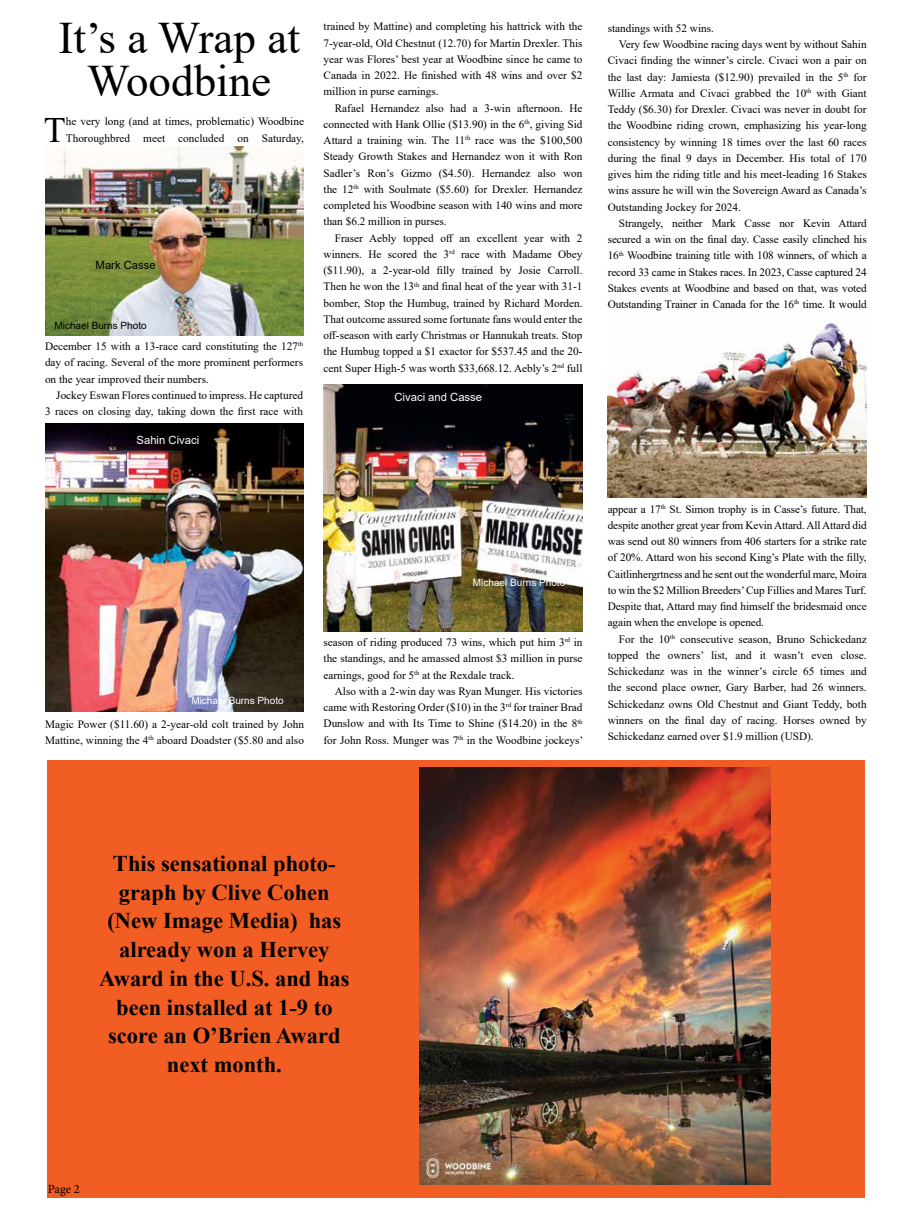
<style>
.page{position:relative;width:912px;height:1215px;background:#fff}
.page>*{position:absolute;margin:0;border:0;box-sizing:border-box;transform-origin:0 0}
.t1{font:45px/43.8px "Times New Roman";color:#000;text-align:center}
.t2{font:35.75px "Times New Roman";color:#000}
.t3{font:700 22.5px/28.8px "Times New Roman";color:#000;text-align:center}
.t4{font:12.5px "Minion Pro";color:#000}
.t5{font:11.25px/16.2px "Times New Roman";color:#000;text-align:justify}
.t6{font:11.25px "Arial";color:#fff}
.t7{font:11.25px "Arial";color:#000}
.t8{font:10px "Arial";color:#fff}
.t9{font:10px "Arial";color:#000}
.s1{color:#000}
</style>
<div class="page">
<div style="left:47px;top:761px;width:817px;height:437px;background:#f15d23"></div>
<img style="left:45px;top:146px;width:259px;height:189px">
<img style="left:45px;top:424px;width:259px;height:287px">
<img style="left:607px;top:319px;width:259px;height:179px">
<img style="left:323px;top:385px;width:259px;height:247px">
<img style="left:419px;top:767px;width:351px;height:417px">
<h1 class="t1" style="left:59px;top:14px;width:243px">It’s a Wrap at<br>Woodbine</h1>
<h2 class="t2" style="left:44px;top:104px;width:23px">T</h2>
<p class="t5" style="left:66px;top:113px;width:239px">he very long (and at times, problematic) Woodbine<br>Thoroughbred meet concluded on Saturday,</p>
<p class="t7" style="left:96px;top:258px;width:62px">Mark Casse</p>
<p class="t9" style="left:54px;top:318px;width:94px">Michael Burns Photo</p>
<p class="t5" style="left:45px;top:338px;width:259px">December 15 with a 13-race card constituting the 127<sup>th </sup>day of racing. Several of the more prominent performers on the year improved their numbers.</p>
<p class="t5" style="left:45px;top:387px;width:259px;text-align:right">Jockey Eswan Flores continued to impress. He captured<br>3 races on closing day, taking down the first race with</p>
<p class="t6" style="left:137px;top:432px;width:64px">Sahin Civaci</p>
<p class="t5" style="left:323px;top:18px;width:260px">trained by Mattine) and completing his hattrick with the 7-year-old, Old Chestnut (12.70) for Martin Drexler. This year was Flores’ best year at Woodbine since he came to Canada in 2022. He finished with 48 wins and over $2 million in purse earnings.</p>
<p class="t5" style="left:323px;top:99px;width:260px;text-indent:11px">Rafael Hernandez also had a 3-win afternoon. He connected with Hank Ollie ($13.90) in the 6<sup>th</sup>, giving Sid Attard a training win. The 11<sup>th</sup> race was the $100,500<br>Steady Growth Stakes and Hernandez won it with Ron Sadler’s Ron’s Gizmo ($4.50). Hernandez also won the 12<sup>th</sup> with Soulmate ($5.60) for Drexler. Hernandez completed his Woodbine season with 140 wins and more than $6.2 million in purses.</p>
<p class="t5" style="left:323px;top:229px;width:260px;text-indent:11px">Fraser Aebly topped off an excellent year with 2 winners. He scored the 3<sup>rd</sup> race with Madame Obey ($11.90), a 2-year-old filly trained by Josie Carroll.<br>Then he won the 13<sup>th</sup> and final heat of the year with 31-1 bomber, Stop the Humbug, trained by Richard Morden.<br>That outcome assured some fortunate fans would enter the off-season with early Christmas or Hannukah treats. Stop the Humbug topped a $1 exactor for $537.45 and the 20- cent Super High-5 was worth $33,668.12. Aebly’s 2<sup>nd</sup> full</p>
<p class="t6" style="left:394px;top:389px;width:118px">Civaci and Casse <span class="s1">signs</span></p>
<p class="t8" style="left:473px;top:576px;width:94px">Michael Burns Photo</p>
<p class="t8" style="left:191px;top:694px;width:94px">Michael Burns Photo</p>
<p class="t5" style="left:45px;top:715px;width:260px">Magic Power ($11.60) a 2-year-old colt trained by John<br>Mattine, winning the 4<sup>th</sup> aboard Doadster ($5.80 and also</p>
<p class="t5" style="left:323px;top:634px;width:260px">season of riding produced 73 wins, which put him 3<sup>rd</sup> in the standings, and he amassed almost $3 million in purse earnings, good for 5<sup>th</sup> at the Rexdale track.</p>
<p class="t5" style="left:323px;top:683px;width:261px;text-indent:11px">Also with a 2-win day was Ryan Munger. His victories came with Restoring Order ($10) in the 3<sup>rd</sup> for trainer Brad Dunslow and with Its Time to Shine ($14.20) in the 8<sup>th </sup>for John Ross. Munger was 7<sup>th</sup> in the Woodbine jockeys’</p>
<p class="t5" style="left:607px;top:20px;width:108px">standings with 52 wins.</p>
<p class="t5" style="left:618px;top:36px;width:249px">Very few Woodbine racing days went by without Sahin</p>
<p class="t5" style="left:607px;top:52px;width:260px">Civaci finding the winner’s circle. Civaci won a pair on</p>
<p class="t5" style="left:607px;top:68px;width:260px">the last day: Jamiesta ($12.90) prevailed in the 5<sup>th</sup> for</p>
<p class="t5" style="left:607px;top:85px;width:260px">Willie Armata and Civaci grabbed the 10<sup>th</sup> with Giant</p>
<p class="t5" style="left:607px;top:101px;width:260px">Teddy ($6.30) for Drexler. Civaci was never in doubt for</p>
<p class="t5" style="left:607px;top:117px;width:260px">the Woodbine riding crown, emphasizing his year-long</p>
<p class="t5" style="left:607px;top:133px;width:260px">consistency by winning 18 times over the last 60 races</p>
<p class="t5" style="left:607px;top:150px;width:260px">during the final 9 days in December. His total of 170</p>
<p class="t5" style="left:607px;top:166px;width:260px">gives him the riding title and his meet-leading 16 Stakes</p>
<p class="t5" style="left:607px;top:182px;width:260px">wins assure he will win the Sovereign Award as Canada’s</p>
<p class="t5" style="left:607px;top:198px;width:135px">Outstanding Jockey for 2024.</p>
<p class="t5" style="left:618px;top:215px;width:249px">Strangely, neither Mark Casse nor Kevin Attard</p>
<p class="t5" style="left:607px;top:231px;width:260px">secured a win on the final day. Casse easily clinched his</p>
<p class="t5" style="left:607px;top:247px;width:260px">16<sup>th</sup> Woodbine training title with 108 winners, of which a</p>
<p class="t5" style="left:607px;top:263px;width:260px">record 33 came in Stakes races. In 2023, Casse captured 24</p>
<p class="t5" style="left:607px;top:280px;width:260px">Stakes events at Woodbine and based on that, was voted</p>
<p class="t5" style="left:607px;top:296px;width:260px">Outstanding Trainer in Canada for the 16<sup>th</sup> time. It would</p>
<p class="t5" style="left:607px;top:500px;width:260px">appear a 17<sup>th</sup> St. Simon trophy is in Casse’s future. That, despite another great year from Kevin Attard. All Attard did was send out 80 winners from 406 starters for a strike rate of 20%. Attard won his second King’s Plate with the filly, Caitlinhergrtness and he sent out the wonderful mare, Moira to win the $2 Million Breeders’ Cup Fillies and Mares Turf.<br>Despite that, Attard may find himself the bridesmaid once again when the envelope is opened.</p>
<p class="t5" style="left:607px;top:630px;width:260px;text-indent:11px">For the 10<sup>th</sup> consecutive season, Bruno Schickedanz topped the owners’ list, and it wasn’t even close.<br>Schickedanz was in the winner’s circle 65 times and the second place owner, Gary Barber, had 26 winners.<br>Schickedanz owns Old Chestnut and Giant Teddy, both winners on the final day of racing. Horses owned by Schickedanz earned over $1.9 million (USD).</p>
<h3 class="t3" style="left:99px;top:848px;width:252px">This sensational photo&shy;graph by Clive Cohen (New Image Media) has already won a Hervey<br>Award in the U.S. and has been installed at 1-9 to score an O’Brien Award next month.</h3>
<p class="t4" style="left:48px;top:1181px;width:34px">Page 2</p>
</div>
